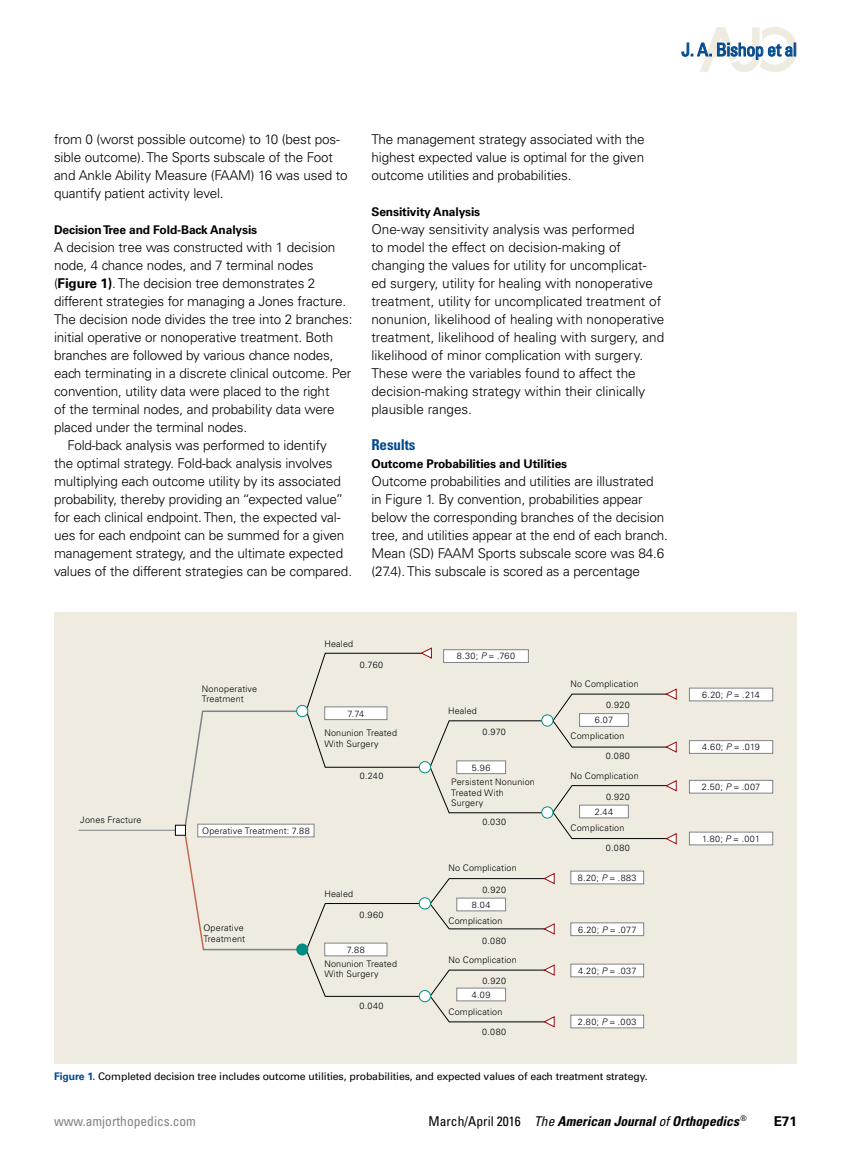
<style>
.page{position:relative;width:851px;height:1161px;background:#fff}
.page>*{position:absolute;margin:0;border:0;box-sizing:border-box;transform-origin:0 0}
.t1{font:condensed 18px "Univers LT Std";letter-spacing:-.02em;color:#004a8f}
.t2{font:700 condensed 15px "Univers LT Std";letter-spacing:-.01em;color:#004a8f}
.t3{font:300 13.5px/18px "Univers LT Std";letter-spacing:-.01em;color:#000}
.t4{font:italic 700 condensed 13.5px "Univers LT Std";color:#000}
.t5{font:condensed 13.5px "Univers LT Std";color:#808285}
.t6{font:700 13.5px "Univers LT Std";color:#000}
.t7{font:700 12px "Univers LT Std";letter-spacing:-.01em;color:#000}
.t8{font:10.5px "Univers LT Std";letter-spacing:-.01em;color:#000}
.t9{font:300 9px/10.5px "Univers LT Std";letter-spacing:.02em;color:#000}
.s1{font-weight:700}
.s2{font-style:italic}
.s3{font-weight:700;color:#004a8f}
.s4{font-weight:400;font-style:normal}
.s5{font-weight:400}
</style>
<div class="page">
<svg style="left:681px;top:27px;width:116px;height:45px"></svg>
<div style="left:54px;top:612px;width:742px;height:452px;background:#efebe1"></div>
<div style="left:689px;top:688px;width:83px;height:13px;background:#fff"></div>
<div style="left:689px;top:688px;width:84px;height:13px;border:1px solid #808285"></div>
<div style="left:689px;top:741px;width:83px;height:12px;background:#fff"></div>
<div style="left:689px;top:740px;width:84px;height:14px;border:1px solid #808285"></div>
<div style="left:689px;top:780px;width:83px;height:13px;background:#fff"></div>
<div style="left:689px;top:780px;width:84px;height:14px;border:1px solid #808285"></div>
<div style="left:689px;top:832px;width:83px;height:13px;background:#fff"></div>
<div style="left:689px;top:832px;width:84px;height:13px;border:1px solid #808285"></div>
<hr style="left:78px;top:830px;width:99px;height:1px;background:#808285">
<svg style="left:183px;top:647px;width:494px;height:381px"></svg>
<div style="left:175px;top:825px;width:10px;height:10px;background:#fff"></div>
<div style="left:175px;top:825px;width:11px;height:11px;border:1px solid #000"></div>
<hr style="left:203px;top:949px;width:97px;height:1px;background:#808285">
<div style="left:296px;top:944px;width:12px;height:12px;background:#008e84;border-radius:50%"></div>
<h1 class="t1" style="left:681px;top:38px;width:117px">J. A. Bishop et al</h1>
<p class="t3" style="left:54px;top:130px;width:295px">from 0 (worst possible outcome) to 10 (best pos&shy;sible outcome). The Sports subscale of the Foot and Ankle Ability Measure (FAAM) 16 was used to quantify patient activity level.</p>
<p class="t7" style="left:54px;top:223px;width:205px">Decision Tree and Fold-Back Analysis</p>
<p class="t3" style="left:54px;top:238px;width:283px">A decision tree was constructed with 1 decision</p>
<p class="t3" style="left:54px;top:256px;width:261px">node, 4 chance nodes, and 7 terminal nodes</p>
<p class="t3" style="left:54px;top:274px;width:263px">(<span class="s1">Figure 1)</span>. The decision tree demonstrates 2</p>
<p class="t3" style="left:54px;top:292px;width:294px">different strategies for managing a Jones fracture.</p>
<p class="t3" style="left:54px;top:310px;width:300px">The decision node divides the tree into 2 branches:</p>
<p class="t3" style="left:54px;top:328px;width:281px">initial operative or nonoperative treatment. Both</p>
<p class="t3" style="left:54px;top:346px;width:281px">branches are followed by various chance nodes,</p>
<p class="t3" style="left:54px;top:364px;width:299px">each terminating in a discrete clinical outcome. Per</p>
<p class="t3" style="left:54px;top:382px;width:277px">convention, utility data were placed to the right</p>
<p class="t3" style="left:54px;top:400px;width:282px">of the terminal nodes, and probability data were</p>
<p class="t3" style="left:54px;top:418px;width:195px">placed under the terminal nodes.</p>
<p class="t3" style="left:68px;top:436px;width:261px">Fold-back analysis was performed to identify</p>
<p class="t3" style="left:54px;top:454px;width:280px">the optimal strategy. Fold-back analysis involves</p>
<p class="t3" style="left:54px;top:472px;width:288px">multiplying each outcome utility by its associated</p>
<p class="t3" style="left:54px;top:490px;width:291px">probability, thereby providing an “expected value”</p>
<p class="t3" style="left:54px;top:508px;width:288px">for each clinical endpoint. Then, the expected val-</p>
<p class="t3" style="left:54px;top:526px;width:292px">ues for each endpoint can be summed for a given</p>
<p class="t3" style="left:54px;top:544px;width:290px">management strategy, and the ultimate expected</p>
<p class="t3" style="left:54px;top:562px;width:299px">values of the different strategies can be compared.</p>
<p class="t3" style="left:371px;top:130px;width:275px;text-align:justify">The management strategy associated with the highest expected value is optimal for the given outcome utilities and probabilities.</p>
<p class="t7" style="left:371px;top:205px;width:110px">Sensitivity Analysis</p>
<p class="t3" style="left:371px;top:220px;width:294px">One-way sensitivity analysis was performed<br>to model the effect on decision-making of changing the values for utility for uncomplicat&shy;ed surgery, utility for healing with nonoperative treatment, utility for uncomplicated treatment of nonunion, likelihood of healing with nonoperative treatment, likelihood of healing with surgery, and likelihood of minor complication with surgery.<br>These were the variables found to affect the decision-making strategy within their clinically plausible ranges.</p>
<p class="t2" style="left:371px;top:435px;width:46px">Results</p>
<p class="t7" style="left:371px;top:457px;width:197px">Outcome Probabilities and Utilities</p>
<p class="t3" style="left:371px;top:472px;width:298px">Outcome probabilities and utilities are illustrated<br>in Figure 1. By convention, probabilities appear below the corresponding branches of the decision tree, and utilities appear at the end of each branch.<br>Mean (SD) FAAM Sports subscale score was 84.6 (27.4). This subscale is scored as a percentage</p>
<p class="t9" style="left:324px;top:638px;width:30px">Healed</p>
<p class="t9" style="left:80px;top:814px;width:63px">Jones Fracture</p>
<p class="t9" style="left:360px;top:659px;width:25px">0.760</p>
<p class="t9" style="left:457px;top:651px;width:60px">8.30; <span class="s2">P</span> = .760</p>
<p class="t9" style="left:202px;top:683px;width:57px">Nonoperative<br>Treatment</p>
<p class="t9" style="left:347px;top:708px;width:18px">7.74</p>
<p class="t9" style="left:448px;top:706px;width:30px">Healed</p>
<p class="t9" style="left:570px;top:679px;width:70px">No Complication</p>
<p class="t9" style="left:606px;top:700px;width:25px">0.920</p>
<p class="t9" style="left:594px;top:715px;width:20px">6.07</p>
<p class="t9" style="left:324px;top:728px;width:74px">Nonunion Treated<br>With Surgery</p>
<p class="t9" style="left:360px;top:771px;width:25px">0.240</p>
<p class="t9" style="left:482px;top:726px;width:25px">0.970</p>
<p class="t9" style="left:472px;top:762px;width:20px">5.96</p>
<p class="t9" style="left:451px;top:777px;width:85px">Persistent Nonunion<br>Treated With<br>Surgery</p>
<p class="t9" style="left:570px;top:730px;width:55px">Complication</p>
<p class="t9" style="left:570px;top:770px;width:70px">No Complication</p>
<p class="t9" style="left:606px;top:751px;width:25px">0.080</p>
<p class="t9" style="left:606px;top:791px;width:25px">0.920</p>
<p class="t9" style="left:594px;top:806px;width:20px">2.44</p>
<p class="t9" style="left:202px;top:825px;width:109px">Operative Treatment: 7.88</p>
<p class="t9" style="left:482px;top:816px;width:25px">0.030</p>
<p class="t9" style="left:570px;top:823px;width:55px">Complication</p>
<p class="t9" style="left:606px;top:842px;width:25px">0.080</p>
<p class="t9" style="left:448px;top:863px;width:70px">No Complication</p>
<p class="t9" style="left:577px;top:872px;width:60px">8.20; <span class="s2">P</span> = .883</p>
<p class="t9" style="left:324px;top:888px;width:30px">Healed</p>
<p class="t9" style="left:482px;top:885px;width:25px">0.920</p>
<p class="t9" style="left:472px;top:899px;width:20px">8.04</p>
<p class="t9" style="left:203px;top:923px;width:43px">Operative<br>Treatment</p>
<p class="t9" style="left:359px;top:909px;width:26px">0.960</p>
<p class="t9" style="left:347px;top:944px;width:19px">7.88</p>
<p class="t9" style="left:324px;top:958px;width:74px">Nonunion Treated<br>With Surgery</p>
<p class="t9" style="left:448px;top:915px;width:55px">Complication</p>
<p class="t9" style="left:482px;top:935px;width:25px">0.080</p>
<p class="t9" style="left:448px;top:954px;width:70px">No Complication</p>
<p class="t9" style="left:482px;top:975px;width:25px">0.920</p>
<p class="t9" style="left:578px;top:924px;width:60px">6.20; <span class="s2">P</span> = .077</p>
<p class="t9" style="left:578px;top:965px;width:60px">4.20; <span class="s2">P</span> = .037</p>
<p class="t9" style="left:472px;top:989px;width:20px">4.09</p>
<p class="t9" style="left:359px;top:1000px;width:25px">0.040</p>
<p class="t9" style="left:448px;top:1007px;width:55px">Complication</p>
<p class="t9" style="left:578px;top:1016px;width:60px">2.80; <span class="s2">P</span> = .003</p>
<p class="t9" style="left:482px;top:1027px;width:25px">0.080</p>
<p class="t8" style="left:54px;top:1070px;width:595px"><span class="s3">Figure 1.</span> Completed decision tree includes outcome utilities, probabilities, and expected values of each treatment strategy.</p>
<p class="t9" style="left:702px;top:689px;width:59px">6.20; <span class="s2">P</span> = .214</p>
<p class="t9" style="left:702px;top:742px;width:59px">4.60; <span class="s2">P</span> = .019</p>
<p class="t9" style="left:702px;top:782px;width:60px">2.50; <span class="s2">P</span> = .007</p>
<p class="t9" style="left:702px;top:833px;width:59px">1.80; <span class="s2">P</span> = .001</p>
<p class="t5" style="left:54px;top:1112px;width:143px">www.amjorthopedics.com</p>
<p class="t4" style="left:428px;top:1113px;width:320px"><span class="s4">March/April 2016</span> <span class="s5">The</span> American Journal <span class="s5">of</span> Orthopedics <sup>®</sup></p>
<p class="t6" style="left:773px;top:1113px;width:25px">E71</p>
</div>
